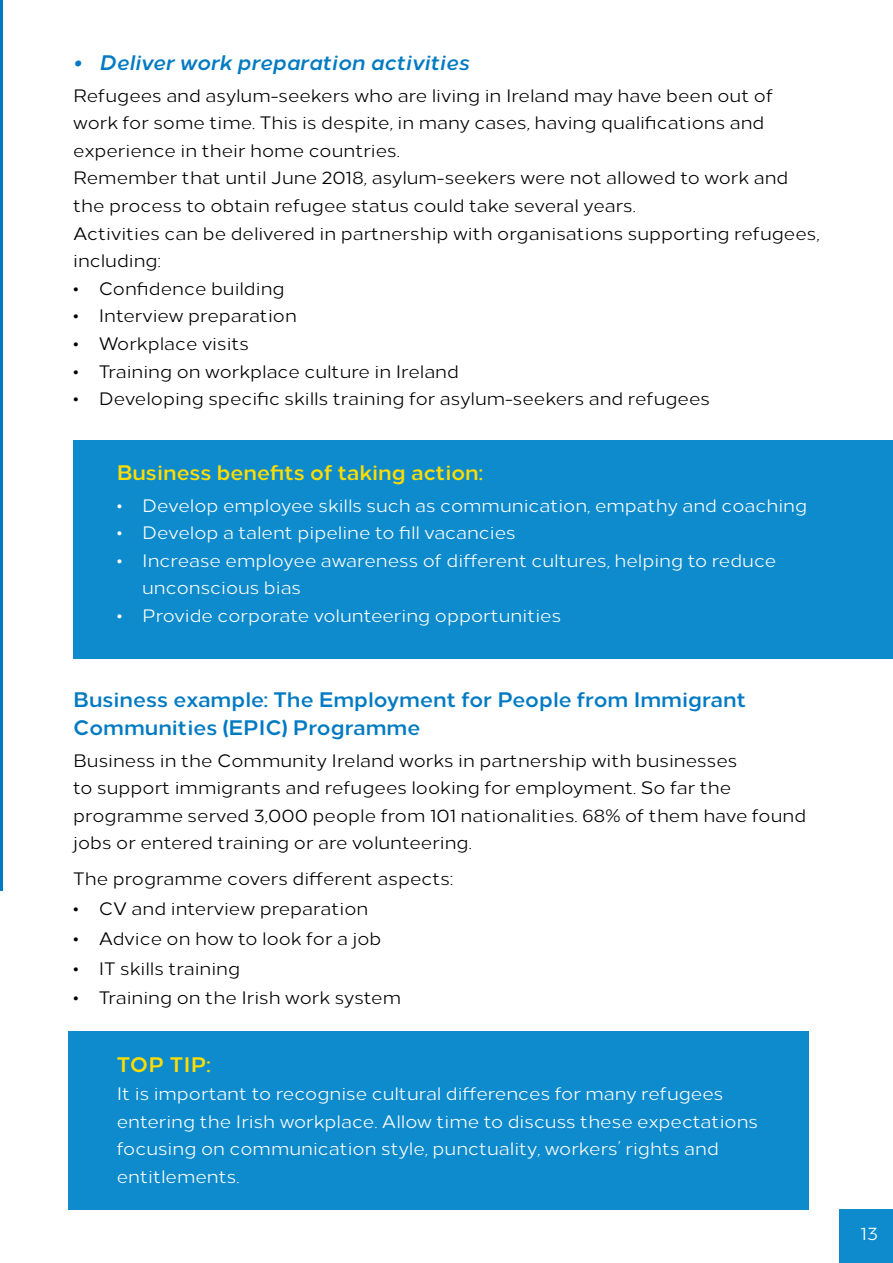
<style>
.page{position:relative;width:893px;height:1263px;background:#fff}
.page>*{position:absolute;margin:0;border:0;box-sizing:border-box;transform-origin:0 0}
.t1{font:700 21px/27.6px "Loew";color:#007ac2}
.t2{font:700 21px "Loew";color:#fd0}
.t3{font:italic 700 21px "Loew";color:#007ac2}
.t4{font:18px/27.6px "Loew";color:#000}
.t5{font:18px/27.6px "Loew";color:#fff}
</style>
<div class="page">
<div style="left:839px;top:1209px;width:54px;height:54px;background:#0e8bcc"></div>
<hr style="left:0;top:0;width:2px;height:891px;background:#007ac2">
<div style="left:73px;top:440px;width:820px;height:218px;background:#0e8bcc"></div>
<div style="left:68px;top:1031px;width:741px;height:178px;background:#0e8bcc"></div>
<p class="t3" style="left:73px;top:45px;width:398px">• Deliver work preparation activities</p>
<p class="t4" style="left:73px;top:80px;width:748px">Refugees and asylum-seekers who are living in Ireland may have been out of work for some time. This is despite, in many cases, having qualifications and experience in their home countries.<br>Remember that until June 2018, asylum-seekers were not allowed to work and the process to obtain refugee status could take several years.<br>Activities can be delivered in partnership with organisations supporting refugees, including:</p>
<p class="t4" style="left:73px;top:273px;width:213px">• Confidence building</p>
<p class="t4" style="left:73px;top:301px;width:225px">• Interview preparation</p>
<p class="t4" style="left:73px;top:328px;width:177px">• Workplace visits</p>
<p class="t4" style="left:73px;top:356px;width:387px">• Training on workplace culture in Ireland</p>
<p class="t4" style="left:73px;top:383px;width:638px">• Developing specific skills training for asylum-seekers and refugees</p>
<p class="t2" style="left:117px;top:455px;width:368px">Business benefits of taking action:</p>
<p class="t5" style="left:117px;top:490px;width:692px">• Develop employee skills such as communication, empathy and coaching</p>
<p class="t5" style="left:117px;top:517px;width:400px">• Develop a talent pipeline to fill vacancies</p>
<p class="t5" style="left:142px;top:545px;width:636px;text-indent:-26px">• Increase employee awareness of different cultures, helping to reduce unconscious bias</p>
<p class="t5" style="left:117px;top:600px;width:446px">• Provide corporate volunteering opportunities</p>
<p class="t1" style="left:73px;top:684px;width:674px">Business example: The Employment for People from Immigrant<br>Communities (EPIC) Programme</p>
<p class="t4" style="left:73px;top:745px;width:734px">Business in the Community Ireland works in partnership with businesses<br>to support immigrants and refugees looking for employment. So far the programme served 3,000 people from 101 nationalities. 68% of them have found jobs or entered training or are volunteering.</p>
<p class="t4" style="left:73px;top:864px;width:381px">The programme covers different aspects:</p>
<p class="t4" style="left:73px;top:893px;width:297px">• CV and interview preparation</p>
<p class="t4" style="left:73px;top:923px;width:310px">• Advice on how to look for a job</p>
<p class="t4" style="left:73px;top:953px;width:169px">• IT skills training</p>
<p class="t4" style="left:73px;top:982px;width:329px">• Training on the Irish work system</p>
<p class="t2" style="left:117px;top:1048px;width:95px">TOP TIP:</p>
<p class="t5" style="left:117px;top:1078px;width:643px">It is important to recognise cultural differences for many refugees entering the Irish workplace. Allow time to discuss these expectations focusing on communication style, punctuality, workers’ rights and entitlements.</p>
<p class="t5" style="left:861px;top:1218px;width:19px">13</p>
</div>
